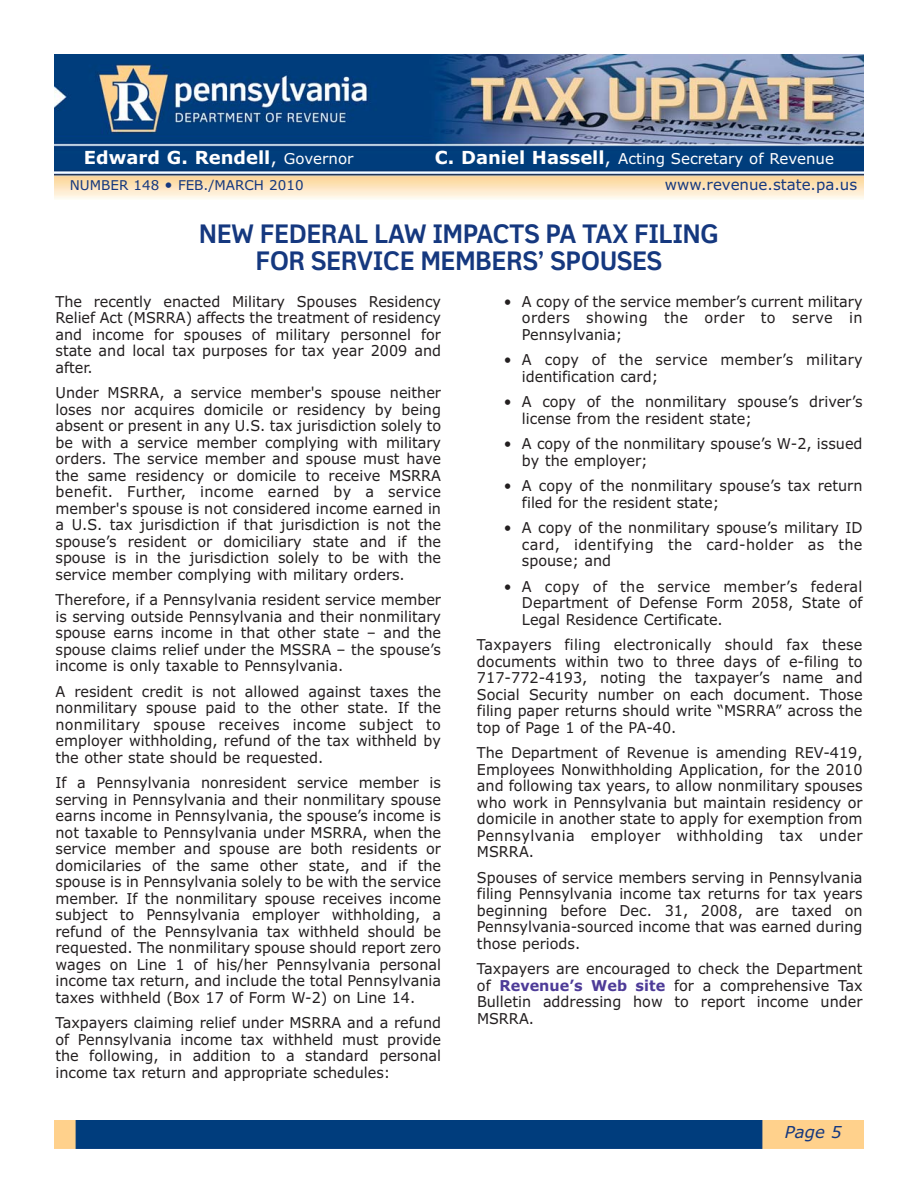
<style>
.page{position:relative;width:918px;height:1188px;background:#fff}
.page>*{position:absolute;margin:0;border:0;box-sizing:border-box;transform-origin:0 0}
.t1{font:700 25.5px/27px "Felbridge Std";color:#15387f;text-align:center;scale:.96 1}
.t2{font:700 18px "Verdana";color:#fff}
.t3{font:italic 16.5px "Verdana";color:#15387f}
.t4{font:15px/16.5px "Verdana";color:#231f20;text-align:justify;scale:.96 1}
.t5{font:15px "Verdana";color:#fff}
.t6{font:15px "Verdana";color:#15387f}
.t7{font:13.5px "Verdana";color:#15387f}
.s1{font-weight:400}
.s2{font-weight:400;font-size:15px}
.s3{font-weight:700;font-size:18px}
.s4{font-size:18px}
.s5{font-size:15px}
.s6{font-weight:700;color:#4e3c98}
</style>
<div class="page">
<img style="left:54px;top:1120px;width:810px;height:28px">
<img style="left:54px;top:54px;width:810px;height:145px">
<p class="t2" style="left:84px;top:151px;width:271px">Edward G. Rendell<span class="s1">,</span> <span class="s2">Governor</span></p>
<p class="t5" style="left:435px;top:153px;width:401px"><span class="s3">C. Daniel Hassell</span><span class="s4">,</span> Acting Secretary of Revenue</p>
<p class="t7" style="left:70px;top:180px;width:235px">NUMBER 148 <span class="s5">•</span> FEB./MARCH 2010</p>
<p class="t6" style="left:665px;top:178px;width:194px">www.revenue.state.pa.us</p>
<h1 class="t1" style="left:199px;top:221px;width:543px">NEW FEDERAL LAW IMPACTS PA TAX FILING<br>FOR SERVICE MEMBERS’ SPOUSES</h1>
<p class="t4" style="left:56px;top:294px;width:403px">The recently enacted Military Spouses Residency Relief Act (MSRRA) affects the treatment of residency and income for spouses of military personnel for state and local tax purposes for tax year 2009 and after.</p>
<p class="t4" style="left:56px;top:386px;width:403px">Under MSRRA, a service member's spouse neither loses nor acquires domicile or residency by being absent or present in any U.S. tax jurisdiction solely to be with a service member complying with military orders. The service member and spouse must have the same residency or domicile to receive MSRRA benefit. Further, income earned by a service member's spouse is not considered income earned in a U.S. tax jurisdiction if that jurisdiction is not the spouse’s resident or domiciliary state and if the spouse is in the jurisdiction solely to be with the service member complying with military orders.</p>
<p class="t4" style="left:56px;top:593px;width:403px">Therefore, if a Pennsylvania resident service member is serving outside Pennsylvania and their nonmilitary spouse earns income in that other state – and the spouse claims relief under the MSSRA – the spouse’s income is only taxable to Pennsylvania.</p>
<p class="t4" style="left:56px;top:684px;width:403px">A resident credit is not allowed against taxes the nonmilitary spouse paid to the other state. If the nonmilitary spouse receives income subject to employer withholding, refund of the tax withheld by the other state should be requested.</p>
<p class="t4" style="left:56px;top:776px;width:403px">If a Pennsylvania nonresident service member is serving in Pennsylvania and their nonmilitary spouse earns income in Pennsylvania, the spouse’s income is not taxable to Pennsylvania under MSRRA, when the service member and spouse are both residents or domicilaries of the same other state, and if the spouse is in Pennsylvania solely to be with the service member. If the nonmilitary spouse receives income subject to Pennsylvania employer withholding, a refund of the Pennsylvania tax withheld should be requested. The nonmilitary spouse should report zero wages on Line 1 of his/her Pennsylvania personal income tax return, and include the total Pennsylvania taxes withheld (Box 17 of Form W-2) on Line 14.</p>
<p class="t4" style="left:56px;top:1016px;width:403px">Taxpayers claiming relief under MSRRA and a refund of Pennsylvania income tax withheld must provide the following, in addition to a standard personal income tax return and appropriate schedules:</p>
<p class="t4" style="left:522px;top:294px;width:356px;text-indent:-18px">• A copy of the service member’s current military orders showing the order to serve in Pennsylvania;</p>
<p class="t4" style="left:522px;top:353px;width:356px;text-indent:-18px">• A copy of the service member’s military identification card;</p>
<p class="t4" style="left:522px;top:395px;width:356px;text-indent:-18px">• A copy of the nonmilitary spouse’s driver’s license from the resident state;</p>
<p class="t4" style="left:522px;top:437px;width:356px;text-indent:-18px">• A copy of the nonmilitary spouse’s W-2, issued by the employer;</p>
<p class="t4" style="left:522px;top:479px;width:356px;text-indent:-18px">• A copy of the nonmilitary spouse’s tax return filed for the resident state;</p>
<p class="t4" style="left:522px;top:521px;width:356px;text-indent:-18px">• A copy of the nonmilitary spouse’s military ID card, identifying the card-holder as the spouse; and</p>
<p class="t4" style="left:522px;top:579px;width:356px;text-indent:-18px">• A copy of the service member’s federal Department of Defense Form 2058, State of Legal Residence Certificate.</p>
<p class="t4" style="left:477px;top:638px;width:403px">Taxpayers filing electronically should fax these documents within two to three days of e-filing to 717-772-4193, noting the taxpayer’s name and Social Security number on each document. Those filing paper returns should write “MSRRA” across the top of Page 1 of the PA-40.</p>
<p class="t4" style="left:477px;top:746px;width:403px">The Department of Revenue is amending REV-419, Employees Nonwithholding Application, for the 2010 and following tax years, to allow nonmilitary spouses who work in Pennsylvania but maintain residency or domicile in another state to apply for exemption from Pennsylvania employer withholding tax under MSRRA.</p>
<p class="t4" style="left:477px;top:870px;width:403px">Spouses of service members serving in Pennsylvania filing Pennsylvania income tax returns for tax years beginning before Dec. 31, 2008, are taxed on Pennsylvania-sourced income that was earned during those periods.</p>
<p class="t4" style="left:477px;top:962px;width:403px">Taxpayers are encouraged to check the Department of <span class="s6">Revenue’s Web site</span> for a comprehensive Tax Bulletin addressing how to report income under MSRRA.</p>
<p class="t3" style="left:785px;top:1126px;width:58px">Page 5</p>
</div>
